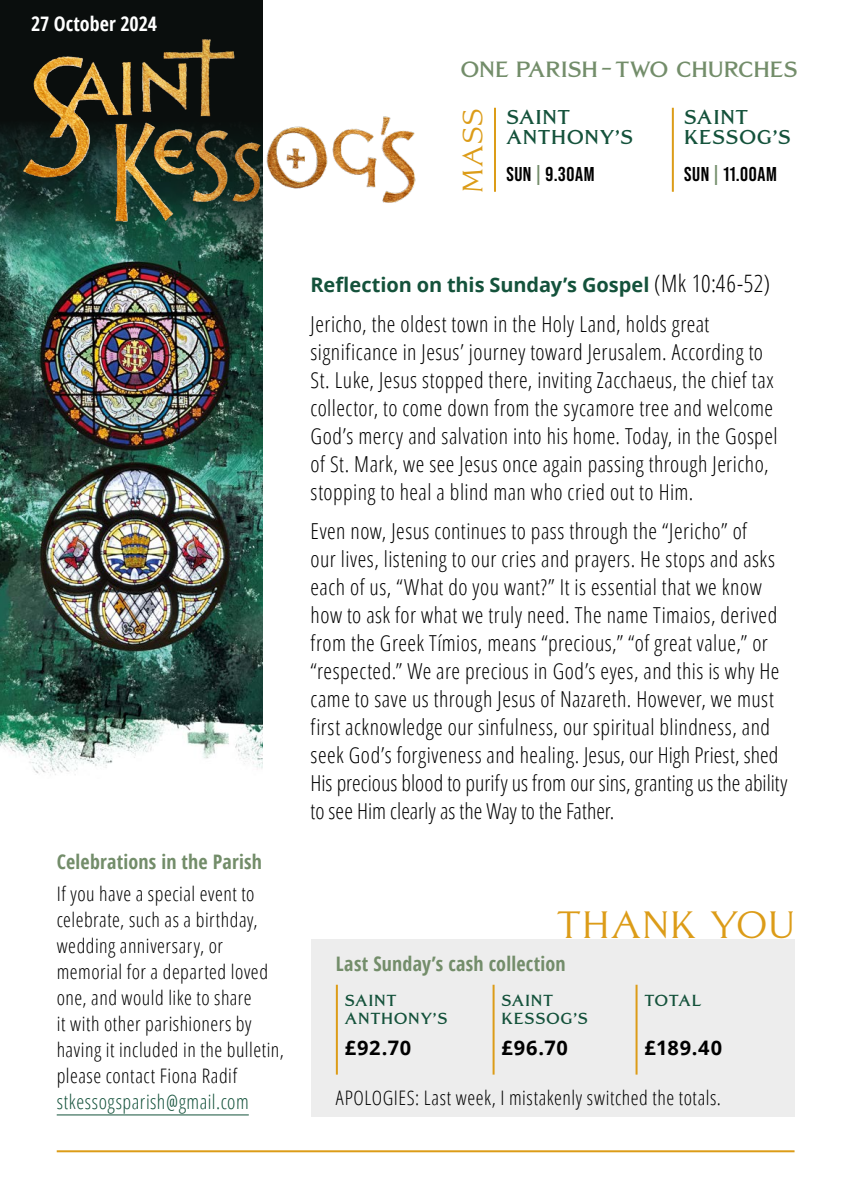
<style>
.page{position:relative;width:851px;height:1191px;background:#fff}
.page>*{position:absolute;margin:0;border:0;box-sizing:border-box;transform-origin:0 0}
.t1{font:300 38px "Grand Central";letter-spacing:.015em;color:#dc9c18}
.t2{font:300 28px "Grand Central";color:#dc9c18}
.t3{font:300 condensed 22px/28px "Open Sans";letter-spacing:.02em;color:#000}
.t4{font:700 22px "Grand Central";letter-spacing:-.005em;color:#738d6a}
.t5{font:300 condensed 20px/26px "Open Sans";letter-spacing:.025em;color:#000}
.t6{font:700 condensed 20px "Open Sans";letter-spacing:.01em;color:#738d6a}
.t7{font:700 20px "Open Sans";letter-spacing:-.005em;color:#14523b}
.t8{font:700 20px/20px "Grand Central";letter-spacing:.035em;color:#14523b}
.t9{font:300 condensed 20px "Open Sans";letter-spacing:.025em;color:#14523b}
.t10{font:700 20px "Bebas Neue Pro";letter-spacing:.03em;color:#000}
.t11{font:700 20px "Open Sans";letter-spacing:.035em;color:#000}
.t12{font:700 condensed 20px "Open Sans";color:#fff}
.t13{font:700 16px/18px "Grand Central";letter-spacing:.04em;color:#14523b}
.s1{color:#738d6a}
.s2{font-weight:300;font-stretch:condensed;font-size:24px;color:#000}
</style>
<div class="page">
<hr style="left:57px;top:1114px;width:192px;height:1px;background:#14523b">
<hr style="left:57px;top:1150px;width:737px;height:2px;background:#dc9c18">
<hr style="left:494px;top:108px;width:2px;height:84px;background:#dc9c18">
<hr style="left:671px;top:108px;width:2px;height:84px;background:#dc9c18">
<div style="left:310px;top:938px;width:484px;height:178px;background:#ededed"></div>
<hr style="left:336px;top:984px;width:2px;height:90px;background:#dc9c18">
<hr style="left:492px;top:984px;width:2px;height:90px;background:#dc9c18">
<hr style="left:635px;top:984px;width:2px;height:90px;background:#dc9c18">
<img style="left:0;top:263px;width:262px;height:512px">
<svg style="left:0;top:0;width:262px;height:263px;background:#1a3a32"></svg>
<img style="left:262px;top:33px;width:154px;height:192px">
<img style="left:22px;top:33px;width:240px;height:192px">
<p class="t12" style="left:31px;top:10px;width:128px">27 October 2024</p>
<p class="t4" style="left:460px;top:56px;width:339px">ONE PARISH–TWO CHURCHES</p>
<p class="t2" style="left:455px;top:193px;width:86px;rotate:-90deg">MASS</p>
<p class="t8" style="left:506px;top:107px;width:128px">SAINT<br>ANTHONY’S</p>
<p class="t8" style="left:684px;top:107px;width:108px">SAINT<br>KESSOG’S</p>
<p class="t10" style="left:684px;top:163px;width:94px">SUN <span class="s1">|</span> 11.00AM</p>
<p class="t10" style="left:506px;top:163px;width:90px">SUN <span class="s1">|</span> 9.30AM</p>
<p class="t6" style="left:57px;top:848px;width:207px">Celebrations in the Parish</p>
<p class="t5" style="left:57px;top:880px;width:229px">If you have a special event to celebrate, such as a birthday, wedding anniversary, or memorial for a departed loved one, and would like to share<br>it with other parishioners by having it included in the bulletin, please contact Fiona Radif</p>
<p class="t9" style="left:57px;top:1088px;width:193px">stkessogsparish@gmail.com</p>
<p class="t7" style="left:310px;top:271px;width:461px">Reflection on this Sunday’s Gospel <span class="s2">(Mk 10:46-52)</span></p>
<p class="t3" style="left:310px;top:309px;width:468px">Jericho, the oldest town in the Holy Land, holds great significance in Jesus’ journey toward Jerusalem. According to St. Luke, Jesus stopped there, inviting Zacchaeus, the chief tax collector, to come down from the sycamore tree and welcome God’s mercy and salvation into his home. Today, in the Gospel of St. Mark, we see Jesus once again passing through Jericho, stopping to heal a blind man who cried out to Him.</p>
<p class="t3" style="left:310px;top:516px;width:478px">Even now, Jesus continues to pass through the “Jericho” of<br>our lives, listening to our cries and prayers. He stops and asks each of us, “What do you want?” It is essential that we know how to ask for what we truly need. The name Timaios, derived from the Greek Tímios, means “precious,” “of great value,” or “respected.” We are precious in God’s eyes, and this is why He came to save us through Jesus of Nazareth. However, we must first acknowledge our sinfulness, our spiritual blindness, and seek God’s forgiveness and healing. Jesus, our High Priest, shed His precious blood to purify us from our sins, granting us the ability to see Him clearly as the Way to the Father.</p>
<h1 class="t1" style="left:557px;top:901px;width:240px">THANK YOU</h1>
<p class="t6" style="left:336px;top:950px;width:231px">Last Sunday’s cash collection</p>
<p class="t13" style="left:644px;top:990px;width:58px">TOTAL</p>
<p class="t11" style="left:644px;top:1033px;width:79px">£189.40</p>
<p class="t5" style="left:336px;top:1084px;width:386px">APOLOGIES: Last week, I mistakenly switched the totals.</p>
<p class="t13" style="left:345px;top:990px;width:104px">SAINT<br>ANTHONY’S</p>
<p class="t11" style="left:345px;top:1033px;width:68px">£92.70</p>
<p class="t13" style="left:501px;top:990px;width:88px">SAINT<br>KESSOG’S</p>
<p class="t11" style="left:501px;top:1033px;width:68px">£96.70</p>
</div>
